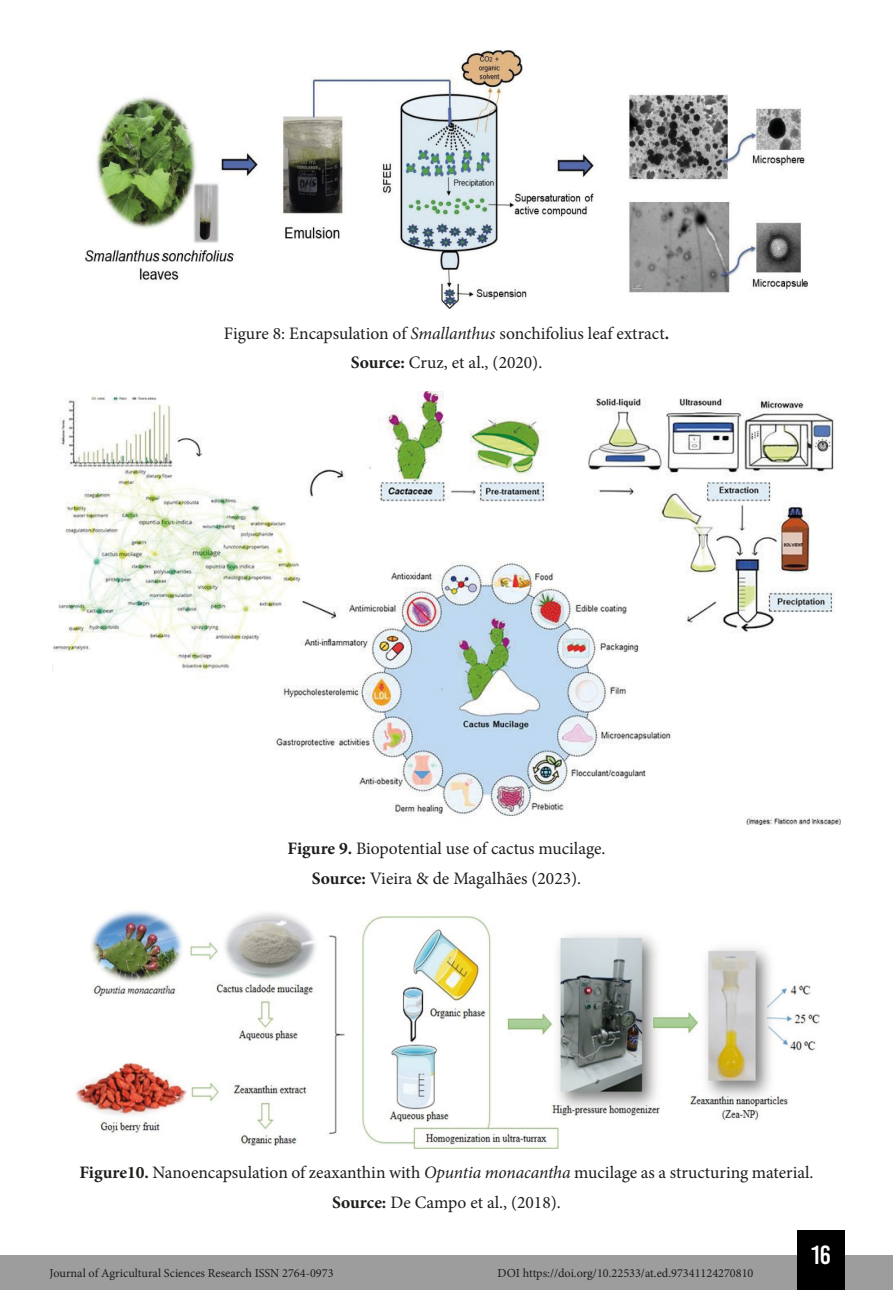
<style>
.page{position:relative;width:893px;height:1290px;background:#fff}
.page>*{position:absolute;margin:0;border:0;box-sizing:border-box;transform-origin:0 0}
.t1{font:26.25px "Bebas Kai";color:#fff}
.Info_Imagem{font:17.5px "Minion Pro";color:#1d1d1b}
.t2{font:12.25px "Minion Pro";color:#1d1d1b}
.s1{font-style:italic}
.s2{font-weight:700}
</style>
<div class="page">
<div style="left:0;top:1255px;width:893px;height:35px;background:#9d9d9d"></div>
<div style="left:797px;top:1230px;width:48px;height:60px;background:#000"></div>
<img style="left:85px;top:50px;width:723px;height:259px">
<img style="left:52px;top:392px;width:789px;height:433px">
<img style="left:75px;top:911px;width:744px;height:238px">
<p class="Info_Imagem" style="left:224px;top:321px;width:447px">Figure 8: Encapsulation of <span class="s1">Smallanthus</span> sonchifolius leaf extract<span class="s2">.</span></p>
<p class="Info_Imagem" style="left:351px;top:351px;width:193px"><span class="s2">Source:</span> Cruz, et al., (2020).</p>
<p class="Info_Imagem" style="left:288px;top:837px;width:319px"><span class="s2">Figure 9.</span> Biopotential use of cactus mucilage.</p>
<p class="Info_Imagem" style="left:312px;top:866px;width:271px"><span class="s2">Source:</span> Vieira &amp; de Magalhães (2023).</p>
<p class="Info_Imagem" style="left:79px;top:1161px;width:736px"><span class="s2">Figure10.</span> Nanoencapsulation of zeaxanthin with <span class="s1">Opuntia monacantha</span> mucilage as a structuring material.</p>
<p class="Info_Imagem" style="left:332px;top:1190px;width:230px"><span class="s2">Source:</span> De Campo et al., (2018).</p>
<p class="t2" style="left:50px;top:1265px;width:285px">Journal of Agricultural Sciences Research ISSN 2764-0973</p>
<p class="t2" style="left:498px;top:1265px;width:257px">DOI https://doi.org/10.22533/at.ed.97341124270810</p>
<h1 class="t1" style="left:811px;top:1241px;width:21px">16</h1>
</div>
